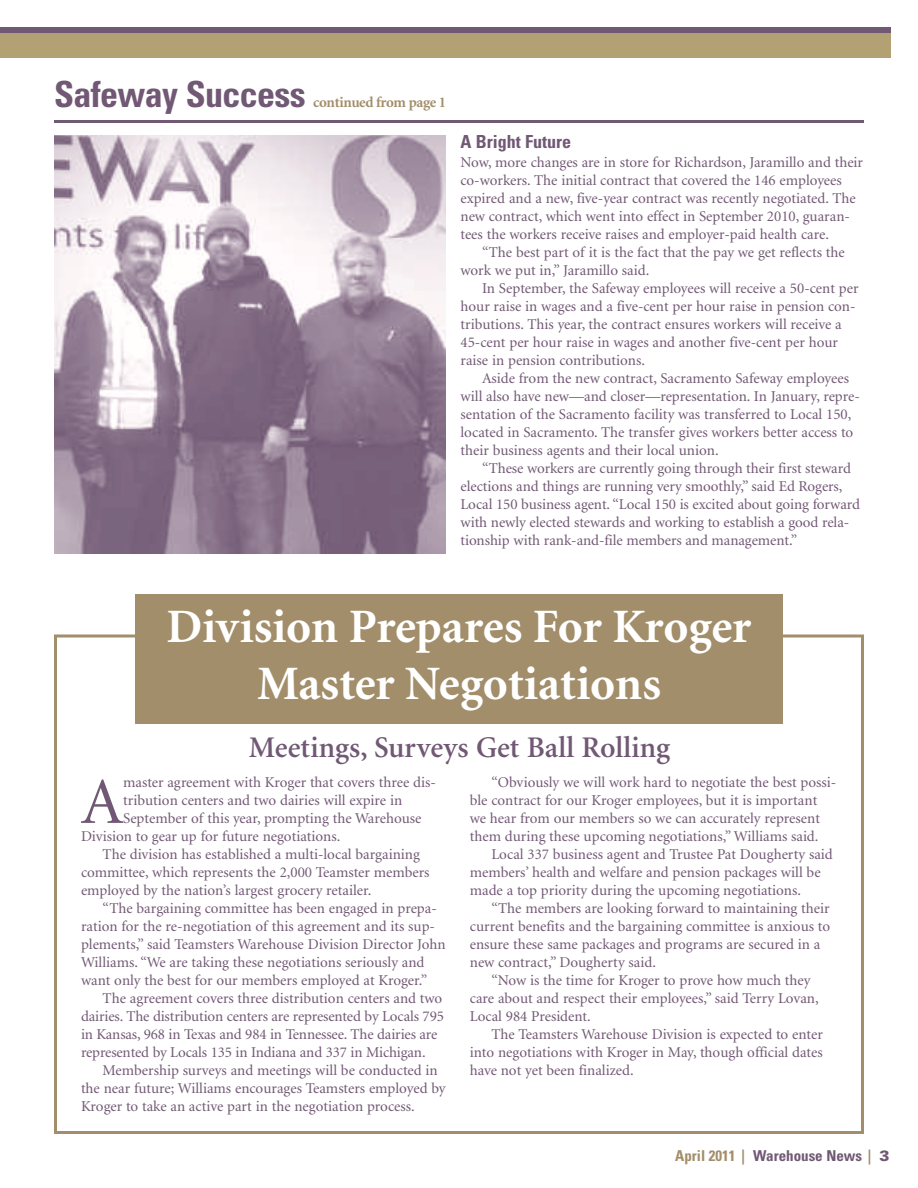
<style>
.page{position:relative;width:918px;height:1188px;background:#fff}
.page>*{position:absolute;margin:0;border:0;box-sizing:border-box;transform-origin:0 0}
.t1{font:65.7px "Minion";color:#715874}
.t2{font:700 48px/57.6px "Minion";color:#fff;text-align:center}
.t3{font:700 condensed 36px "Univers";letter-spacing:-.02em;color:#715874}
.t4{font:600 30px "Minion";color:#715874}
.t5{font:700 condensed 18px "Univers";color:#715874}
.t6{font:15px/18px "Minion";color:#715874}
.t7{font:700 condensed 15px "Univers";color:#715874}
.t8{font:700 15px "Minion";letter-spacing:-.025em;color:#a28e6a}
.s1{color:#a28e6a}
.s2{font-family:"Swiss 721 BT";font-stretch:expanded;color:#a28e6a}
.s3{font-weight:900;font-stretch:normal}
</style>
<div class="page">
<div style="left:0;top:32px;width:891px;height:26px;background:#b3a174"></div>
<div style="left:0;top:27px;width:891px;height:6px;background:#715874"></div>
<hr style="left:54px;top:120px;width:810px;height:3px;background:#715874">
<img style="left:54px;top:135px;width:392px;height:419px">
<div style="left:135px;top:594px;width:648px;height:130px;background:#a28e6a"></div>
<h3 class="t3" style="left:54px;top:81px;width:253px">Safeway Success</h3>
<p class="t8" style="left:313px;top:96px;width:134px">continued from page 1</p>
<p class="t5" style="left:460px;top:135px;width:112px">A Bright Future</p>
<p class="t6" style="left:460px;top:155px;width:404px">Now, more changes are in store for Richardson, Jaramillo and their co-workers. The initial contract that covered the 146 employees expired and a new, five-year contract was recently negotiated. The new contract, which went into effect in September 2010, guaran&shy;tees the workers receive raises and employer-paid health care.</p>
<p class="t6" style="left:461px;top:245px;width:386px;text-indent:22px">“The best part of it is the fact that the pay we get reflects the work we put in,” Jaramillo said.</p>
<p class="t6" style="left:461px;top:281px;width:400px;text-indent:22px">In September, the Safeway employees will receive a 50-cent per hour raise in wages and a five-cent per hour raise in pension con&shy;tributions. This year, the contract ensures workers will receive a 45-cent per hour raise in wages and another five-cent per hour raise in pension contributions.</p>
<p class="t6" style="left:461px;top:371px;width:401px;text-indent:22px">Aside from the new contract, Sacramento Safeway employees will also have new—and closer—representation. In January, repre&shy;sentation of the Sacramento facility was transferred to Local 150, located in Sacramento. The transfer gives workers better access to their business agents and their local union.</p>
<p class="t6" style="left:461px;top:461px;width:401px;text-indent:22px">“These workers are currently going through their first steward elections and things are running very smoothly,” said Ed Rogers, Local 150 business agent. “Local 150 is excited about going forward with newly elected stewards and working to establish a good rela&shy;tionship with rank-and-file members and management.”</p>
<h2 class="t2" style="left:167px;top:601px;width:586px">Division Prepares For Kroger<br>Master Negotiations</h2>
<h3 class="t4" style="left:249px;top:736px;width:423px">Meetings, Surveys Get Ball Rolling</h3>
<h1 class="t1" style="left:81px;top:776px;width:44px">A</h1>
<p class="t6" style="left:123px;top:774px;width:314px">master agreement with Kroger that covers three dis-</p>
<p class="t6" style="left:123px;top:792px;width:281px">tribution centers and two dairies will expire in</p>
<p class="t6" style="left:123px;top:810px;width:300px">September of this year, prompting the Warehouse</p>
<p class="t6" style="left:81px;top:828px;width:261px">Division to gear up for future negotiations.</p>
<p class="t6" style="left:103px;top:846px;width:319px">The division has established a multi-local bargaining</p>
<p class="t6" style="left:81px;top:864px;width:350px">committee, which represents the 2,000 Teamster members</p>
<p class="t6" style="left:81px;top:882px;width:292px">employed by the nation’s largest grocery retailer.</p>
<p class="t6" style="left:103px;top:900px;width:336px">“The bargaining committee has been engaged in prepa-</p>
<p class="t6" style="left:81px;top:918px;width:356px">ration for the re-negotiation of this agreement and its sup-</p>
<p class="t6" style="left:81px;top:936px;width:366px">plements,” said Teamsters Warehouse Division Director John</p>
<p class="t6" style="left:81px;top:954px;width:345px">Williams. “We are taking these negotiations seriously and</p>
<p class="t6" style="left:81px;top:972px;width:348px">want only the best for our members employed at Kroger.”</p>
<p class="t6" style="left:103px;top:990px;width:341px">The agreement covers three distribution centers and two</p>
<p class="t6" style="left:81px;top:1008px;width:364px">dairies. The distribution centers are represented by Locals 795</p>
<p class="t6" style="left:81px;top:1026px;width:358px">in Kansas, 968 in Texas and 984 in Tennessee. The dairies are</p>
<p class="t6" style="left:81px;top:1044px;width:346px">represented by Locals 135 in Indiana and 337 in Michigan.</p>
<p class="t6" style="left:103px;top:1062px;width:337px">Membership surveys and meetings will be conducted in</p>
<p class="t6" style="left:81px;top:1080px;width:366px">the near future; Williams encourages Teamsters employed by</p>
<p class="t6" style="left:81px;top:1098px;width:335px">Kroger to take an active part in the negotiation process.</p>
<p class="t6" style="left:470px;top:774px;width:368px;text-indent:22px">“Obviously we will work hard to negotiate the best possi&shy;ble contract for our Kroger employees, but it is important we hear from our members so we can accurately represent them during these upcoming negotiations,” Williams said.</p>
<p class="t6" style="left:470px;top:846px;width:364px;text-indent:22px">Local 337 business agent and Trustee Pat Dougherty said members’ health and welfare and pension packages will be made a top priority during the upcoming negotiations.</p>
<p class="t6" style="left:470px;top:900px;width:362px;text-indent:22px">“The members are looking forward to maintaining their current benefits and the bargaining committee is anxious to ensure these same packages and programs are secured in a new contract,” Dougherty said.</p>
<p class="t6" style="left:470px;top:972px;width:350px;text-indent:22px">“Now is the time for Kroger to prove how much they care about and respect their employees,” said Terry Lovan,<br>Local 984 President.</p>
<p class="t6" style="left:470px;top:1026px;width:355px;text-align:justify;text-indent:22px">The Teamsters Warehouse Division is expected to enter into negotiations with Kroger in May, though official dates have not yet been finalized.</p>
<p class="t7" style="left:675px;top:1150px;width:216px"><span class="s1">April 2011</span> <span class="s2">|</span> Warehouse News <span class="s2">|</span> <span class="s3">3</span></p>
</div>
